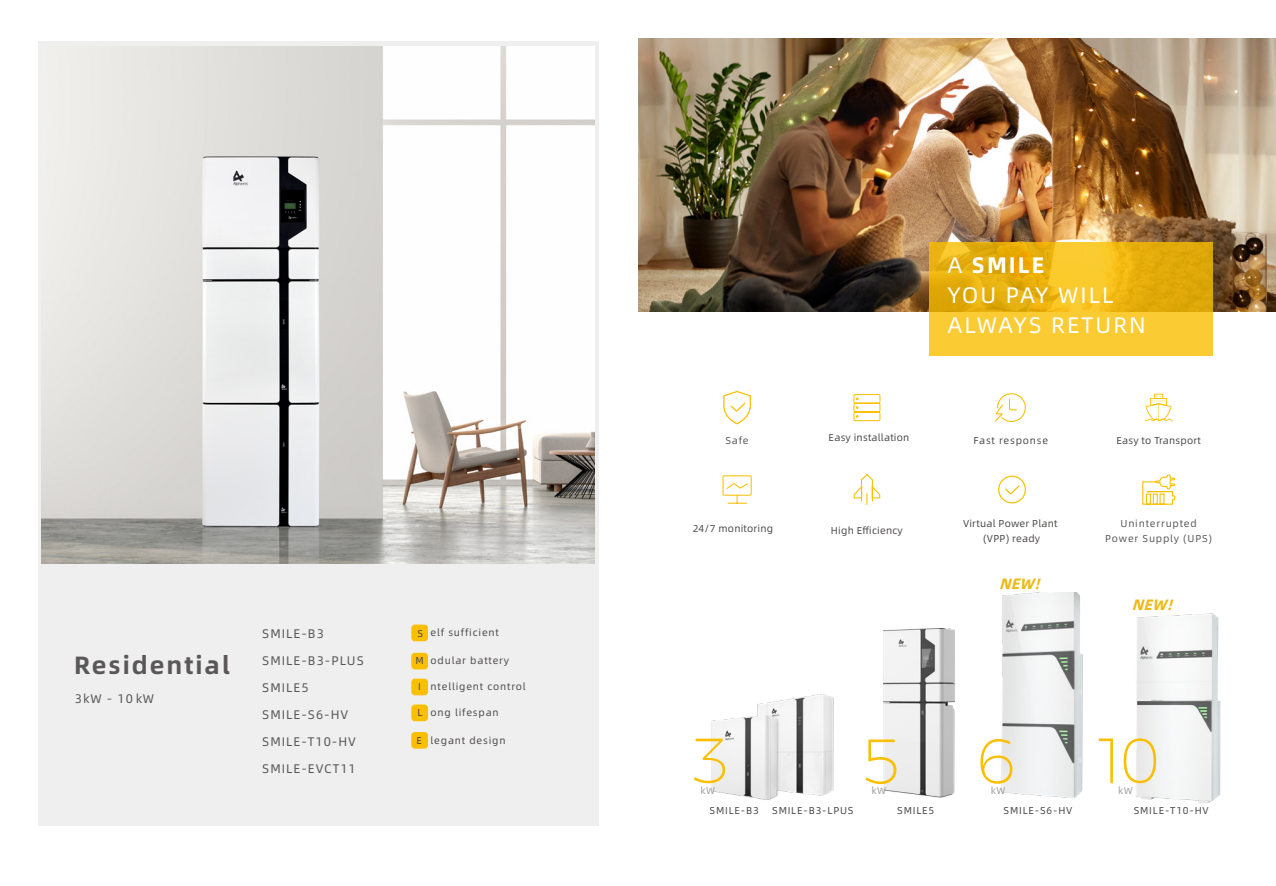
<style>
.page{position:relative;width:1276px;height:886px;background:#fff}
.page>*{position:absolute;margin:0;border:0;box-sizing:border-box;transform-origin:0 0}
.t1{font:200 63.75px "Montserrat";color:#fabf00}
.t2{font:25px "Alibaba Pu Hui Ti B";letter-spacing:.08em;color:#595757}
.t3{font:22.5px/30px "Alibaba Pu Hui Ti";letter-spacing:.09em;color:#fff}
.t4{font:22.5px "Alibaba Pu Hui Ti B";letter-spacing:.09em;color:#fff}
.t5{font:italic 15px "Alibaba Pu Hui Ti B";color:#efb816}
.t6{font:12.5px/27px "Alibaba Pu Hui Ti";letter-spacing:.08em;color:#595757}
.t7{font:10px "Alibaba Pu Hui Ti";letter-spacing:.08em;color:#4c4948}
.t8{font:10px/14.4px "Alibaba Pu Hui Ti";letter-spacing:.02em;color:#4c4948;text-align:center}
.t9{font:10px/14.4px "Alibaba Pu Hui Ti";letter-spacing:.08em;color:#595757;text-align:center}
.t10{font:10px "Alibaba Pu Hui Ti";letter-spacing:.06em;color:#9fa0a0}
.s1{font-family:"Alibaba Pu Hui Ti"}
</style>
<div class="page">
<img style="left:1136px;top:613px;width:85px;height:190px">
<img style="left:711px;top:694px;width:123px;height:106px">
<img style="left:1001px;top:592px;width:82px;height:206px">
<div style="left:38px;top:41px;width:560px;height:785px;background:#efefef"></div>
<img style="left:42px;top:46px;width:552px;height:517px">
<div style="left:411px;top:625px;width:17px;height:16px;background:#fabf00;border-radius:4px"></div>
<div style="left:411px;top:653px;width:17px;height:16px;background:#fabf00;border-radius:4px"></div>
<div style="left:411px;top:679px;width:17px;height:16px;background:#fabf00;border-radius:4px"></div>
<div style="left:411px;top:704px;width:17px;height:17px;background:#fabf00;border-radius:4px"></div>
<div style="left:411px;top:732px;width:17px;height:17px;background:#fabf00;border-radius:4px"></div>
<img style="left:638px;top:39px;width:638px;height:273px">
<svg style="left:723px;top:391px;width:28px;height:34px"></svg>
<svg style="left:1142px;top:474px;width:33px;height:31px"></svg>
<svg style="left:994px;top:393px;width:32px;height:29px"></svg>
<svg style="left:853px;top:394px;width:28px;height:28px"></svg>
<svg style="left:1005px;top:485px;width:15px;height:10px"></svg>
<div style="left:998px;top:476px;width:28px;height:27px;border:1px solid #fabf00;border-radius:50%"></div>
<div style="left:722px;top:475px;width:29px;height:21px;border:1px solid #fabf00"></div>
<svg style="left:725px;top:483px;width:24px;height:21px"></svg>
<svg style="left:929px;top:243px;width:283px;height:113px;background:#f0bc1e"></svg>
<img style="left:883px;top:628px;width:71px;height:170px">
<svg style="left:1144px;top:394px;width:28px;height:27px"></svg>
<svg style="left:853px;top:474px;width:28px;height:31px"></svg>
<h2 class="t2" style="left:74px;top:646px;width:157px">Residential</h2>
<p class="t6" style="left:75px;top:685px;width:81px">3kW - 10 kW</p>
<p class="t6" style="left:262px;top:619px;width:103px">SMILE-B3<br>SMILE-B3-PLUS<br>SMILE5<br>SMILE-S6-HV<br>SMILE-T10-HV<br>SMILE-EVCT11</p>
<p class="t7" style="left:431px;top:625px;width:70px">elf sufficient</p>
<p class="t7" style="left:417px;top:626px;width:7px">S</p>
<p class="t7" style="left:415px;top:653px;width:10px">M</p>
<p class="t7" style="left:418px;top:679px;width:4px">I</p>
<p class="t7" style="left:417px;top:705px;width:7px">L</p>
<p class="t7" style="left:416px;top:733px;width:7px">E</p>
<p class="t7" style="left:431px;top:653px;width:80px">odular battery</p>
<p class="t7" style="left:431px;top:679px;width:96px">ntelligent control</p>
<p class="t7" style="left:431px;top:705px;width:70px">ong lifespan</p>
<p class="t7" style="left:431px;top:733px;width:76px">legant design</p>
<p class="t9" style="left:725px;top:433px;width:25px">Safe</p>
<h3 class="t4" style="left:947px;top:247px;width:98px"><span class="s1">A</span> SMILE</h3>
<h3 class="t3" style="left:947px;top:279px;width:200px">YOU PAY WILL<br>ALWAYS RETURN</h3>
<p class="t8" style="left:828px;top:430px;width:82px">Easy installation</p>
<p class="t7" style="left:973px;top:433px;width:76px">Fast response</p>
<p class="t8" style="left:1116px;top:433px;width:86px">Easy to Transport</p>
<p class="t8" style="left:692px;top:520px;width:82px">24/7 monitoring</p>
<p class="t8" style="left:963px;top:516px;width:96px">Virtual Power Plant (VPP) ready</p>
<p class="t8" style="left:831px;top:523px;width:73px">High Efficiency</p>
<h3 class="t5" style="left:999px;top:571px;width:48px">NEW!</h3>
<p class="t9" style="left:1105px;top:516px;width:108px">Uninterrupted<br>Power Supply (UPS)</p>
<h3 class="t5" style="left:1132px;top:593px;width:48px">NEW!</h3>
<h1 class="t1" style="left:1091px;top:712px;width:70px">10</h1>
<h1 class="t1" style="left:691px;top:712px;width:41px">3</h1>
<p class="t7" style="left:709px;top:803px;width:51px">SMILE-B3</p>
<p class="t7" style="left:772px;top:803px;width:83px">SMILE-B3-LPUS</p>
<p class="t7" style="left:897px;top:803px;width:39px">SMILE5</p>
<h1 class="t1" style="left:861px;top:713px;width:155px">5 6</h1>
<p class="t10" style="left:700px;top:783px;width:16px">kW</p>
<p class="t10" style="left:871px;top:783px;width:16px">kW</p>
<p class="t10" style="left:990px;top:783px;width:16px">kW</p>
<p class="t10" style="left:1118px;top:783px;width:16px">kW</p>
<p class="t7" style="left:1003px;top:803px;width:70px">SMILE-S6-HV</p>
<p class="t7" style="left:1133px;top:803px;width:76px">SMILE-T10-HV</p>
</div>
